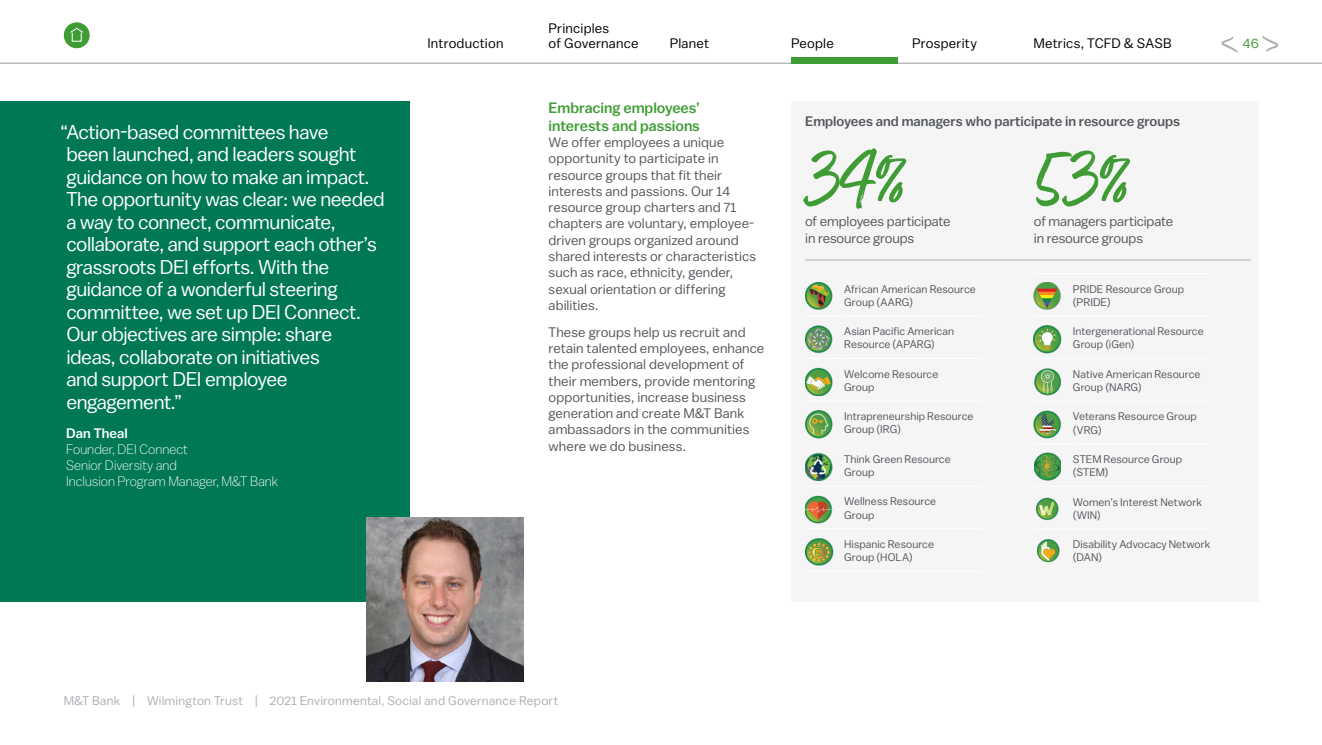
<style>
.page{position:relative;width:1322px;height:745px;background:#fff}
.page>*{position:absolute;margin:0;border:0;box-sizing:border-box;transform-origin:0 0}
.t1{font:85px "Turbinado Pro";color:#3f9c35}
.t2{font:20px/22.5px "M&T Balto";letter-spacing:-.02em;color:#fff}
.t3{font:500 15px/17.5px "M&T Balto";letter-spacing:-.005em;color:#3f9c35}
.t4{font:13.75px/16.2px "M&T Balto";letter-spacing:.005em;color:#52565b}
.t5{font:13.75px/15px "M&T Balto";letter-spacing:.015em;color:#000}
.t6{font:300 13.75px/16.2px "M&T Balto";letter-spacing:.005em;color:#fff}
.t7{font:500 13.75px "M&T Balto";color:#52565b}
.t8{font:500 13.75px "M&T Balto";letter-spacing:.005em;color:#fff}
.t9{font:13.75px "M&T Balto";color:#3f9c35}
.t10{font:12.5px "M&T Balto";letter-spacing:.02em;color:#afaeb5}
.t11{font:11px/13.1px "M&T Balto";letter-spacing:.005em;color:#52565b}
</style>
<div class="page">
<div style="left:64px;top:23px;width:25px;height:25px;background:#3f9c35;border-radius:50%"></div>
<div style="left:64px;top:22px;width:26px;height:26px;border:1px solid #3f9c35;border-radius:50%"></div>
<div style="left:72px;top:32px;width:10px;height:10px;border:1px solid #fff"></div>
<svg style="left:70px;top:27px;width:13px;height:7px"></svg>
<svg style="left:1262px;top:36px;width:16px;height:16px"></svg>
<svg style="left:1221px;top:36px;width:16px;height:17px"></svg>
<hr style="left:0;top:63px;width:1322px;height:1px;background:#afaeb5">
<div style="left:791px;top:57px;width:106px;height:7px;background:#3f9c35"></div>
<div style="left:0;top:101px;width:410px;height:500px;background:#007856"></div>
<div style="left:791px;top:101px;width:467px;height:500px;background:#f5f5f6"></div>
<hr style="left:805px;top:259px;width:446px;height:1px;background:#afaeb5">
<img style="left:367px;top:517px;width:157px;height:163px">
<hr style="left:805px;top:315px;width:39px;height:1px;background:#fff">
<hr style="left:844px;top:315px;width:138px;height:1px;background:#fff">
<hr style="left:805px;top:358px;width:39px;height:1px;background:#fff">
<hr style="left:844px;top:358px;width:138px;height:1px;background:#fff">
<hr style="left:805px;top:400px;width:39px;height:1px;background:#fff">
<hr style="left:844px;top:400px;width:138px;height:1px;background:#fff">
<hr style="left:805px;top:485px;width:39px;height:1px;background:#fff">
<hr style="left:844px;top:485px;width:138px;height:1px;background:#fff">
<hr style="left:805px;top:528px;width:39px;height:1px;background:#fff">
<hr style="left:844px;top:528px;width:138px;height:1px;background:#fff">
<hr style="left:805px;top:570px;width:39px;height:1px;background:#fff">
<hr style="left:844px;top:570px;width:138px;height:1px;background:#fff">
<hr style="left:1034px;top:273px;width:39px;height:1px;background:#fff">
<hr style="left:1073px;top:273px;width:137px;height:1px;background:#fff">
<hr style="left:1034px;top:315px;width:39px;height:1px;background:#fff">
<hr style="left:1073px;top:315px;width:137px;height:1px;background:#fff">
<hr style="left:1034px;top:358px;width:39px;height:1px;background:#fff">
<hr style="left:1073px;top:358px;width:137px;height:1px;background:#fff">
<hr style="left:1034px;top:401px;width:39px;height:1px;background:#fff">
<hr style="left:1073px;top:401px;width:137px;height:1px;background:#fff">
<hr style="left:1034px;top:443px;width:39px;height:1px;background:#fff">
<hr style="left:1073px;top:443px;width:137px;height:1px;background:#fff">
<hr style="left:1034px;top:486px;width:39px;height:1px;background:#fff">
<hr style="left:1073px;top:486px;width:137px;height:1px;background:#fff">
<hr style="left:1034px;top:528px;width:39px;height:1px;background:#fff">
<hr style="left:1073px;top:528px;width:137px;height:1px;background:#fff">
<img style="left:805px;top:282px;width:28px;height:28px">
<img style="left:805px;top:325px;width:28px;height:28px">
<img style="left:805px;top:367px;width:28px;height:28px">
<img style="left:805px;top:410px;width:28px;height:29px">
<img style="left:805px;top:453px;width:28px;height:27px">
<img style="left:805px;top:495px;width:28px;height:28px">
<img style="left:805px;top:538px;width:29px;height:28px">
<img style="left:1034px;top:282px;width:26px;height:27px">
<img style="left:1034px;top:326px;width:28px;height:28px">
<img style="left:1034px;top:368px;width:27px;height:28px">
<img style="left:1034px;top:410px;width:27px;height:29px">
<img style="left:1034px;top:452px;width:27px;height:29px">
<img style="left:1036px;top:497px;width:22px;height:23px">
<img style="left:1037px;top:539px;width:22px;height:23px">
<p class="t2" style="left:66px;top:120px;width:320px;text-indent:-6px">“Action-based committees have<br>been launched, and leaders sought guidance on how to make an impact.<br>The opportunity was clear: we needed a way to connect, communicate, collaborate, and support each other’s grassroots DEI efforts. With the guidance of a wonderful steering committee, we set up DEI Connect.<br>Our objectives are simple: share ideas, collaborate on initiatives<br>and support DEI employee engagement.”</p>
<p class="t8" style="left:66px;top:424px;width:63px">Dan Theal</p>
<p class="t6" style="left:66px;top:440px;width:214px">Founder, DEI Connect<br>Senior Diversity and<br>Inclusion Program Manager, M&amp;T Bank</p>
<p class="t5" style="left:549px;top:21px;width:91px">Principles<br>of Governance</p>
<p class="t5" style="left:670px;top:36px;width:41px">Planet</p>
<p class="t5" style="left:791px;top:36px;width:44px">People</p>
<p class="t5" style="left:912px;top:36px;width:66px">Prosperity</p>
<p class="t5" style="left:1033px;top:36px;width:140px">Metrics, TCFD &amp; SASB</p>
<p class="t5" style="left:427px;top:36px;width:78px">Introduction</p>
<p class="t9" style="left:1243px;top:35px;width:17px">46</p>
<p class="t3" style="left:549px;top:99px;width:153px">Embracing employees’ interests and passions</p>
<p class="t4" style="left:549px;top:134px;width:209px">We offer employees a unique opportunity to participate in resource groups that fit their interests and passions. Our 14 resource group charters and 71 chapters are voluntary, employee&shy;driven groups organized around shared interests or characteristics such as race, ethnicity, gender, sexual orientation or differing abilities.</p>
<p class="t4" style="left:549px;top:323px;width:217px">These groups help us recruit and retain talented employees, enhance the professional development of their members, provide mentoring opportunities, increase business generation and create M&amp;T Bank ambassadors in the communities where we do business.</p>
<p class="t7" style="left:805px;top:113px;width:376px">Employees and managers who participate in resource groups</p>
<h1 class="t1" style="left:805px;top:131px;width:99px">34%</h1>
<p class="t4" style="left:805px;top:213px;width:147px">of employees participate in resource groups</p>
<h1 class="t1" style="left:1034px;top:131px;width:95px">53%</h1>
<p class="t4" style="left:1034px;top:213px;width:141px">of managers participate in resource groups</p>
<p class="t11" style="left:844px;top:282px;width:133px">African American Resource<br>Group (AARG)</p>
<p class="t11" style="left:844px;top:324px;width:111px">Asian Pacific American<br>Resource (APARG)</p>
<p class="t11" style="left:844px;top:367px;width:96px">Welcome Resource<br>Group</p>
<p class="t11" style="left:844px;top:409px;width:131px">Intrapreneurship Resource<br>Group (IRG)</p>
<p class="t11" style="left:844px;top:452px;width:108px">Think Green Resource<br>Group</p>
<p class="t11" style="left:844px;top:494px;width:94px">Wellness Resource<br>Group</p>
<p class="t11" style="left:844px;top:537px;width:91px">Hispanic Resource<br>Group (HOLA)</p>
<p class="t11" style="left:1073px;top:282px;width:113px">PRIDE Resource Group (PRIDE)</p>
<p class="t11" style="left:1073px;top:324px;width:132px">Intergenerational Resource<br>Group (iGen)</p>
<p class="t11" style="left:1073px;top:367px;width:129px">Native American Resource<br>Group (NARG)</p>
<p class="t11" style="left:1073px;top:409px;width:125px">Veterans Resource Group (VRG)</p>
<p class="t11" style="left:1073px;top:452px;width:111px">STEM Resource Group (STEM)</p>
<p class="t11" style="left:1073px;top:494px;width:131px">Women’s Interest Network (WIN)</p>
<p class="t11" style="left:1073px;top:537px;width:139px">Disability Advocacy Network (DAN)</p>
<p class="t10" style="left:64px;top:693px;width:496px">M&amp;T Bank | Wilmington Trust | 2021 Environmental, Social and Governance Report</p>
</div>
